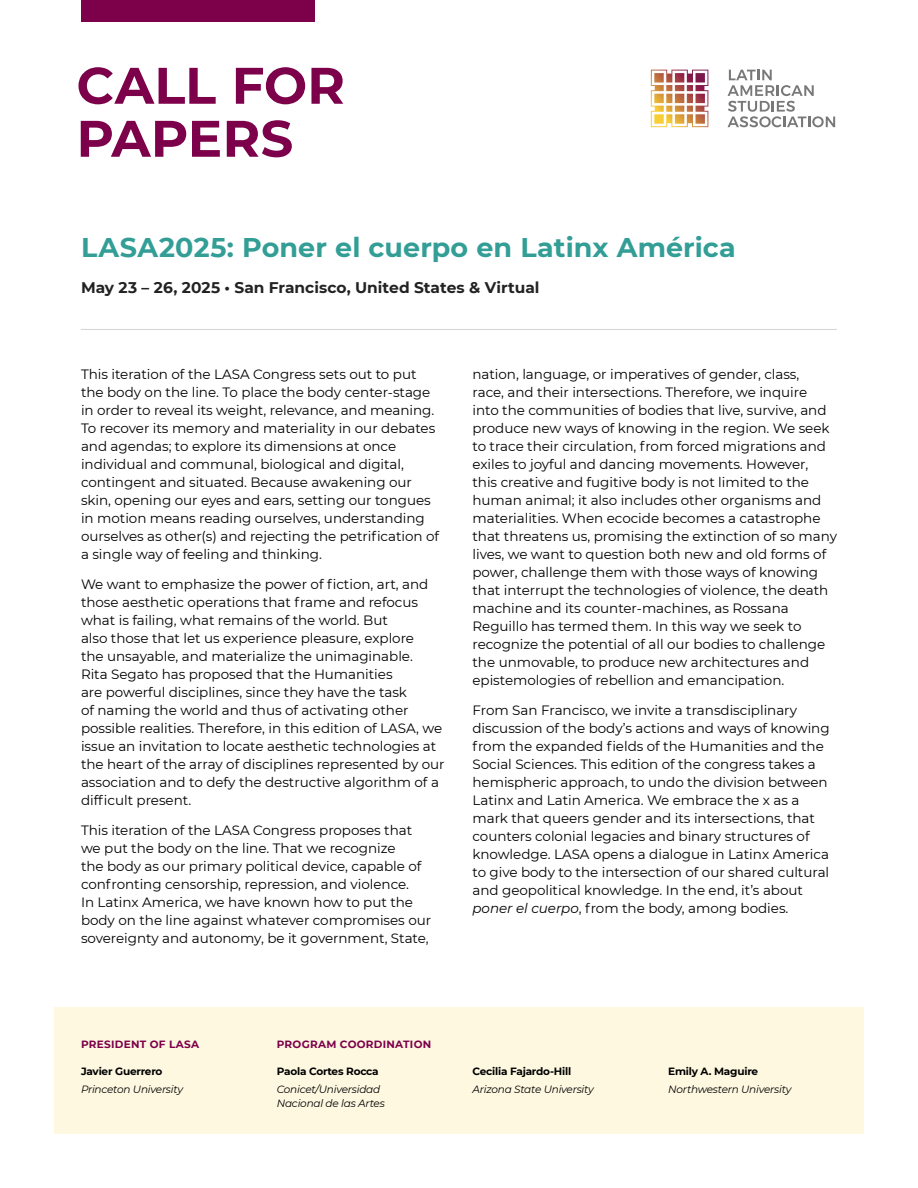
<style>
.page{position:relative;width:918px;height:1188px;background:#fff}
.page>*{position:absolute;margin:0;border:0;box-sizing:border-box;transform-origin:0 0}
.t1{font:700 51.3px/52.9px "Montserrat";letter-spacing:.005em;color:#7d004a}
.t2{font:700 27px "Montserrat";letter-spacing:.005em;color:#339e96}
.t3{font:700 15.45px "Montserrat";color:#222}
.t4{font:13.5px/18px "Montserrat";letter-spacing:-.005em;color:#000}
.t5{font:italic 10.5px/13.5px "Montserrat";letter-spacing:-.02em;color:#000}
.t6{font:700 10.5px "Montserrat";letter-spacing:-.02em;color:#000}
.t7{font:700 10.5px "Montserrat";letter-spacing:.025em;color:#7d004a}
.s1{font-style:italic}
</style>
<div class="page">
<hr style="left:81px;top:329px;width:756px;height:1px;background:#d1d3d4">
<div style="left:54px;top:1008px;width:810px;height:126px;background:#fef8e1"></div>
<div style="left:81px;top:0;width:234px;height:22px;background:#7d004a"></div>
<svg style="left:728px;top:70px;width:107px;height:57px"></svg>
<svg style="left:651px;top:70px;width:57px;height:57px"></svg>
<h1 class="t1" style="left:76px;top:56px;width:270px">CALL FOR<br>PAPERS</h1>
<h2 class="t2" style="left:81px;top:228px;width:656px">LASA2025: Poner el cuerpo en Latinx América</h2>
<p class="t3" style="left:81px;top:277px;width:460px">May 23 – 26, 2025 • San Francisco, United States &amp; Virtual</p>
<p class="t4" style="left:81px;top:365px;width:360px">This iteration of the LASA Congress sets out to put the body on the line. To place the body center-stage in order to reveal its weight, relevance, and meaning.<br>To recover its memory and materiality in our debates and agendas; to explore its dimensions at once individual and communal, biological and digital, contingent and situated. Because awakening our skin, opening our eyes and ears, setting our tongues in motion means reading ourselves, understanding ourselves as other(s) and rejecting the petrification of a single way of feeling and thinking.</p>
<p class="t4" style="left:81px;top:575px;width:365px">We want to emphasize the power of fiction, art, and those aesthetic operations that frame and refocus what is failing, what remains of the world. But<br>also those that let us experience pleasure, explore<br>the unsayable, and materialize the unimaginable.<br>Rita Segato has proposed that the Humanities<br>are powerful disciplines, since they have the task<br>of naming the world and thus of activating other possible realities. Therefore, in this edition of LASA, we issue an invitation to locate aesthetic technologies at the heart of the array of disciplines represented by our association and to defy the destructive algorithm of a difficult present.</p>
<p class="t4" style="left:81px;top:821px;width:352px">This iteration of the LASA Congress proposes that we put the body on the line. That we recognize<br>the body as our primary political device, capable of confronting censorship, repression, and violence.<br>In Latinx America, we have known how to put the body on the line against whatever compromises our sovereignty and autonomy, be it government, State,</p>
<p class="t4" style="left:472px;top:365px;width:366px">nation, language, or imperatives of gender, class,<br>race, and their intersections. Therefore, we inquire<br>into the communities of bodies that live, survive, and produce new ways of knowing in the region. We seek to trace their circulation, from forced migrations and exiles to joyful and dancing movements. However,<br>this creative and fugitive body is not limited to the human animal; it also includes other organisms and materialities. When ecocide becomes a catastrophe that threatens us, promising the extinction of so many lives, we want to question both new and old forms of power, challenge them with those ways of knowing that interrupt the technologies of violence, the death machine and its counter-machines, as Rossana Reguillo has termed them. In this way we seek to recognize the potential of all our bodies to challenge the unmovable, to produce new architectures and epistemologies of rebellion and emancipation.</p>
<p class="t4" style="left:472px;top:701px;width:359px">From San Francisco, we invite a transdisciplinary discussion of the body’s actions and ways of knowing from the expanded fields of the Humanities and the Social Sciences. This edition of the congress takes a hemispheric approach, to undo the division between Latinx and Latin America. We embrace the x as a mark that queers gender and its intersections, that counters colonial legacies and binary structures of knowledge. LASA opens a dialogue in Latinx America to give body to the intersection of our shared cultural and geopolitical knowledge. In the end, it’s about <span class="s1">poner el cuerpo</span>, from the body, among bodies.</p>
<p class="t7" style="left:81px;top:1037px;width:120px">PRESIDENT OF LASA</p>
<p class="t6" style="left:81px;top:1064px;width:83px">Javier Guerrero</p>
<p class="t5" style="left:81px;top:1082px;width:104px">Princeton University</p>
<p class="t7" style="left:277px;top:1037px;width:156px">PROGRAM COORDINATION</p>
<p class="t6" style="left:277px;top:1064px;width:104px">Paola Cortes Rocca</p>
<p class="t5" style="left:277px;top:1082px;width:110px">Conicet/Universidad<br>Nacional de las Artes</p>
<p class="t6" style="left:473px;top:1064px;width:100px">Cecilia Fajardo-Hill</p>
<p class="t5" style="left:473px;top:1082px;width:123px">Arizona State University</p>
<p class="t6" style="left:668px;top:1064px;width:91px">Emily A. Maguire</p>
<p class="t5" style="left:668px;top:1082px;width:125px">Northwestern University</p>
</div>
